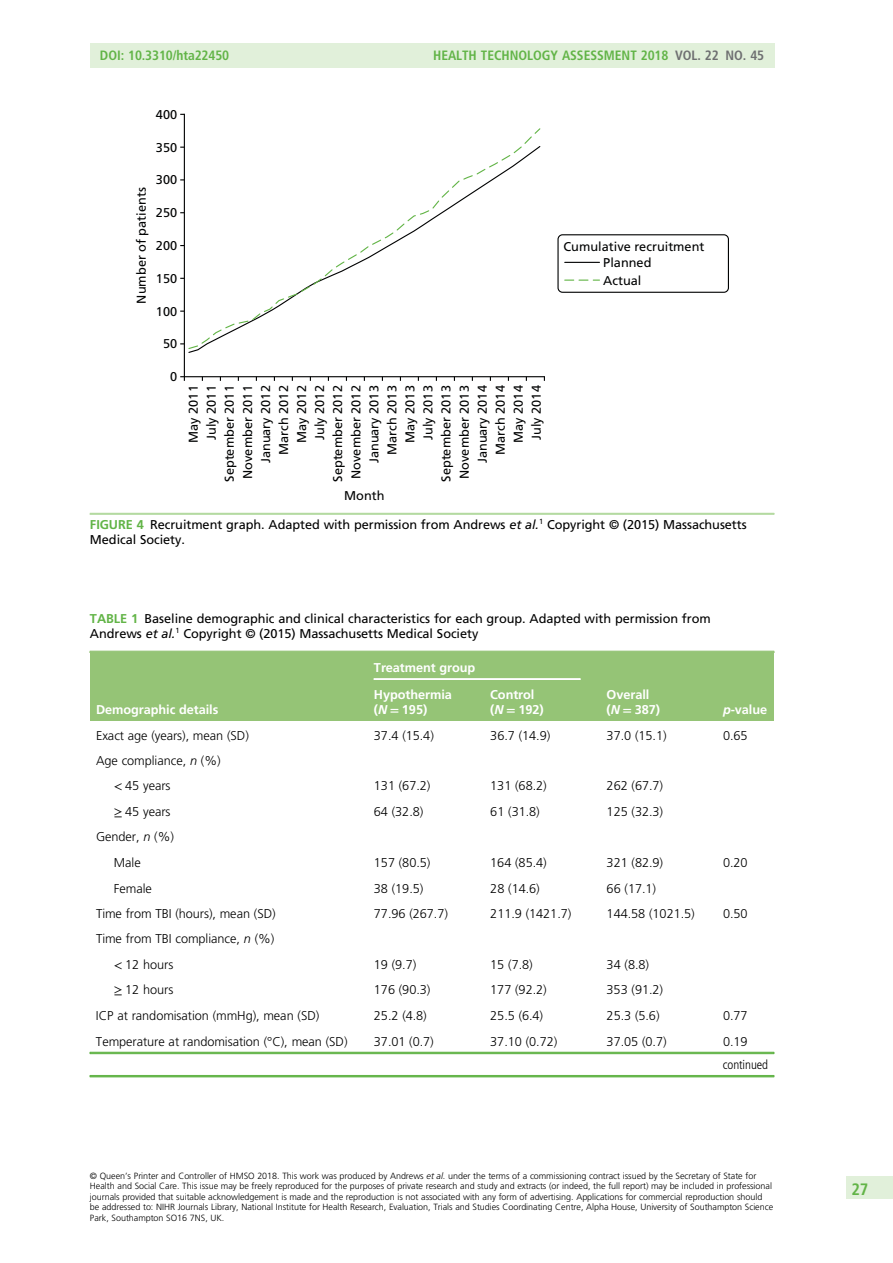
<style>
.page{position:relative;width:893px;height:1263px;background:#fff}
.page>*{position:absolute;margin:0;border:0;box-sizing:border-box;transform-origin:0 0}
.t1{font:16.5px "Adv TT24 c 3 cae 3.B";color:#62b447}
.t2{font:13.5px "Adv TT24 c 3 cae 3.B";color:#62b447}
.t3{font:12.75px/25.5px "Adv T Tebabd 7 da";color:#000}
.t4{font:12.75px/18px "Frutiger";color:#010202;text-align:right}
.t5{font:12.75px/15px "Adv TT118 e 7927";color:#000}
.t6{font:12.75px/15px "Adv TT6 c 1 def 61.B";color:#fff}
.t7{font:12.75px "Adv TT82821 ad 3";color:#000}
.t8{font:9px/10.5px "Adv T Tebabd 7 da";color:#000}
.s1{color:#6e6f71}
.s2{font-family:"Adv TT6 c 1 def 61.B";color:#62b447}
.s3{font-family:"Adv T Tffbb 85 e 5.I"}
.s4{font-family:"Adv TT1 a 8 a 9 c 4 a.BI"}
.s5{font-family:"Adv TT8 b 40 f 9 c 2.B"}
.s6{font-family:"Adv TT49 bbc 31 f.I"}
.s7{font-family:"Adv T Td 877 c 31 c"}
.s8{font-style:inherit}
</style>
<div class="page">
<hr style="left:90px;top:513px;width:684px;height:1px;background:#b4daa1">
<svg style="left:180px;top:376px;width:5px;height:5px"></svg>
<hr style="left:565px;top:262px;width:34px;height:1px;background:#010202">
<svg style="left:565px;top:280px;width:34px;height:1px"></svg>
<svg style="left:183px;top:113px;width:362px;height:265px"></svg>
<div style="left:557px;top:234px;width:172px;height:59px;border:1px solid #010202;border-radius:4px"></div>
<div style="left:90px;top:652px;width:284px;height:69px;background:#95c476"></div>
<div style="left:348px;top:652px;width:259px;height:27px;background:#95c476"></div>
<div style="left:580px;top:652px;width:143px;height:69px;background:#95c476"></div>
<div style="left:697px;top:652px;width:77px;height:69px;background:#95c476"></div>
<div style="left:348px;top:679px;width:142px;height:42px;background:#95c476"></div>
<div style="left:464px;top:679px;width:143px;height:42px;background:#95c476"></div>
<hr style="left:90px;top:651px;width:684px;height:1px;background:#95c476">
<hr style="left:90px;top:1075px;width:684px;height:2px;background:#62b447">
<hr style="left:374px;top:679px;width:206px;height:1px;background:#fff">
<div style="left:90px;top:1052px;width:684px;height:2px;background:#62b447;border:1px solid #62b447"></div>
<div style="left:90px;top:44px;width:684px;height:24px;background:#e1f0da"></div>
<div style="left:846px;top:1176px;width:47px;height:23px;background:#e1f0da"></div>
<h2 class="t2" style="left:100px;top:51px;width:131px">DOI: 10.3310/hta22450</h2>
<h2 class="t2" style="left:433px;top:51px;width:332px">HEALTH TECHNOLOGY ASSESSMENT 2018 <span class="s1">VOL. 22 NO. 45</span></h2>
<h3 class="t4" style="left:156px;top:106px;width:23px">400</h3>
<h3 class="t4" style="left:156px;top:139px;width:23px">350</h3>
<h3 class="t4" style="left:133px;top:304px;width:118px;rotate:-90deg">Number of patients</h3>
<h3 class="t4" style="left:156px;top:172px;width:23px">300</h3>
<h3 class="t4" style="left:156px;top:205px;width:23px">250</h3>
<h3 class="t4" style="left:156px;top:238px;width:23px">200</h3>
<h3 class="t4" style="left:156px;top:270px;width:23px">150</h3>
<h3 class="t4" style="left:156px;top:303px;width:23px">100</h3>
<h3 class="t4" style="left:163px;top:336px;width:16px">50</h3>
<h3 class="t4" style="left:170px;top:369px;width:9px">0</h3>
<h3 class="t4" style="left:258px;top:463px;width:79px;rotate:-90deg">January 2012<br>March 2012</h3>
<h3 class="t4" style="left:510px;top:443px;width:59px;text-align:left;rotate:-90deg">May 2014<br>July 2014</h3>
<h3 class="t4" style="left:474px;top:463px;width:79px;rotate:-90deg">January 2014<br>March 2014</h3>
<h3 class="t4" style="left:185px;top:482px;width:98px;rotate:-90deg">May 2011<br>July 2011<br>September 2011<br>November 2011</h3>
<h3 class="t4" style="left:294px;top:482px;width:98px;rotate:-90deg">May 2012<br>July 2012<br>September 2012<br>November 2012</h3>
<h3 class="t4" style="left:366px;top:463px;width:79px;rotate:-90deg">January 2013<br>March 2013</h3>
<h3 class="t4" style="left:402px;top:482px;width:98px;rotate:-90deg">May 2013<br>July 2013<br>September 2013<br>November 2013</h3>
<h3 class="t4" style="left:344px;top:487px;width:42px">Month</h3>
<h3 class="t4" style="left:563px;top:239px;width:142px">Cumulative recruitment</h3>
<h3 class="t4" style="left:603px;top:255px;width:50px;text-align:left">Planned<br>Actual</h3>
<h3 class="t5" style="left:90px;top:518px;width:658px"><span class="s2">FIGURE 4</span> Recruitment graph. Adapted with permission from Andrews <span class="s3">et al.</span><sup>1</sup> Copyright © (2015) Massachusetts<br>Medical Society.</h3>
<h3 class="t5" style="left:90px;top:612px;width:622px"><span class="s2">TABLE 1</span> Baseline demographic and clinical characteristics for each group. Adapted with permission from<br>Andrews <span class="s3">et al.</span><sup>1</sup> Copyright © (2015) Massachusetts Medical Society</h3>
<h3 class="t6" style="left:96px;top:703px;width:124px">Demographic details</h3>
<h3 class="t6" style="left:374px;top:661px;width:103px">Treatment group</h3>
<h3 class="t6" style="left:374px;top:688px;width:79px">Hypothermia (<span class="s4">N</span> <span class="s5">=</span> 195)</h3>
<h3 class="t6" style="left:490px;top:688px;width:55px">Control (<span class="s4">N</span> <span class="s5">=</span> 192)</h3>
<h3 class="t6" style="left:607px;top:688px;width:55px">Overall (<span class="s4">N</span> <span class="s5">=</span> 387)</h3>
<h3 class="t6" style="left:723px;top:703px;width:46px"><span class="s4">p</span>-value</h3>
<h3 class="t3" style="left:96px;top:723px;width:154px">Exact age (years), mean (SD)</h3>
<h3 class="t3" style="left:374px;top:723px;width:61px">37.4 (15.4)</h3>
<h3 class="t3" style="left:490px;top:723px;width:61px">36.7 (14.9)</h3>
<h3 class="t3" style="left:607px;top:723px;width:61px">37.0 (15.1)</h3>
<h3 class="t3" style="left:723px;top:723px;width:26px">0.65</h3>
<h3 class="t3" style="left:114px;top:749px;width:108px;text-indent:-18px">Age compliance, <span class="s6">n</span> (%) <span class="s7">&lt;</span> 45 years</h3>
<h3 class="t3" style="left:374px;top:774px;width:58px">131 (67.2)</h3>
<h3 class="t3" style="left:490px;top:774px;width:58px">131 (68.2)</h3>
<h3 class="t3" style="left:607px;top:774px;width:58px">262 (67.7)</h3>
<h3 class="t3" style="left:114px;top:800px;width:58px"><span class="s7">≥</span> 45 years</h3>
<h3 class="t3" style="left:374px;top:800px;width:51px">64 (32.8)</h3>
<h3 class="t3" style="left:490px;top:800px;width:51px">61 (31.8)</h3>
<h3 class="t3" style="left:607px;top:800px;width:58px">125 (32.3)</h3>
<h3 class="t3" style="left:114px;top:825px;width:61px;text-indent:-18px">Gender, <span class="s6">n</span> (%)<br>Male</h3>
<h3 class="t3" style="left:374px;top:851px;width:58px">157 (80.5)</h3>
<h3 class="t3" style="left:490px;top:851px;width:58px">164 (85.4)</h3>
<h3 class="t3" style="left:607px;top:851px;width:58px">321 (82.9)</h3>
<h3 class="t3" style="left:723px;top:851px;width:26px">0.20</h3>
<h3 class="t3" style="left:114px;top:876px;width:39px">Female</h3>
<h3 class="t3" style="left:374px;top:876px;width:51px">38 (19.5)</h3>
<h3 class="t3" style="left:490px;top:876px;width:51px">28 (14.6)</h3>
<h3 class="t3" style="left:607px;top:876px;width:51px">66 (17.1)</h3>
<h3 class="t3" style="left:96px;top:902px;width:181px">Time from TBI (hours), mean (SD)</h3>
<h3 class="t3" style="left:374px;top:902px;width:75px">77.96 (267.7)</h3>
<h3 class="t3" style="left:490px;top:902px;width:82px">211.9 (1421.7)</h3>
<h3 class="t3" style="left:607px;top:902px;width:90px">144.58 (1021.5)</h3>
<h3 class="t3" style="left:723px;top:902px;width:26px">0.50</h3>
<h3 class="t3" style="left:114px;top:927px;width:162px;text-indent:-18px">Time from TBI compliance, <span class="s6">n</span> (%) <span class="s7">&lt;</span> 12 hours</h3>
<h3 class="t3" style="left:374px;top:953px;width:44px">19 (9.7)</h3>
<h3 class="t3" style="left:490px;top:953px;width:44px">15 (7.8)</h3>
<h3 class="t3" style="left:607px;top:953px;width:44px">34 (8.8)</h3>
<h3 class="t3" style="left:114px;top:978px;width:61px"><span class="s7">≥</span> 12 hours</h3>
<h3 class="t3" style="left:374px;top:978px;width:58px">176 (90.3)</h3>
<h3 class="t3" style="left:490px;top:978px;width:58px">177 (92.2)</h3>
<h3 class="t3" style="left:607px;top:978px;width:58px">353 (91.2)</h3>
<h3 class="t3" style="left:96px;top:1004px;width:225px">ICP at randomisation (mmHg), mean (SD)</h3>
<h3 class="t3" style="left:374px;top:1004px;width:54px">25.2 (4.8)</h3>
<h3 class="t3" style="left:490px;top:1004px;width:54px">25.5 (6.4)</h3>
<h3 class="t3" style="left:607px;top:1004px;width:54px">25.3 (5.6)</h3>
<h3 class="t3" style="left:723px;top:1004px;width:26px">0.77</h3>
<h3 class="t3" style="left:96px;top:1029px;width:253px">Temperature at randomisation (°C), mean (SD)</h3>
<h3 class="t3" style="left:374px;top:1029px;width:61px">37.01 (0.7)</h3>
<h3 class="t3" style="left:490px;top:1029px;width:68px">37.10 (0.72)</h3>
<h3 class="t3" style="left:607px;top:1029px;width:61px">37.05 (0.7)</h3>
<h3 class="t3" style="left:723px;top:1029px;width:26px">0.19</h3>
<h3 class="t7" style="left:723px;top:1057px;width:47px">continued</h3>
<p class="t8" style="left:90px;top:1171px;width:685px">© Queen<span class="s8">’</span>s Printer and Controller of HMSO 2018. This work was produced by Andrews <span class="s6">et al.</span> under the terms of a commissioning contract issued by the Secretary of State for Health and Social Care. This issue may be freely reproduced for the purposes of private research and study and extracts (or indeed, the full report) may be included in professional journals provided that suitable acknowledgement is made and the reproduction is not associated with any form of advertising. Applications for commercial reproduction should be addressed to: NIHR Journals Library, National Institute for Health Research, Evaluation, Trials and Studies Coordinating Centre, Alpha House, University of Southampton Science Park, Southampton SO16 7NS, UK.</p>
<h1 class="t1" style="left:851px;top:1183px;width:18px">27</h1>
</div>
